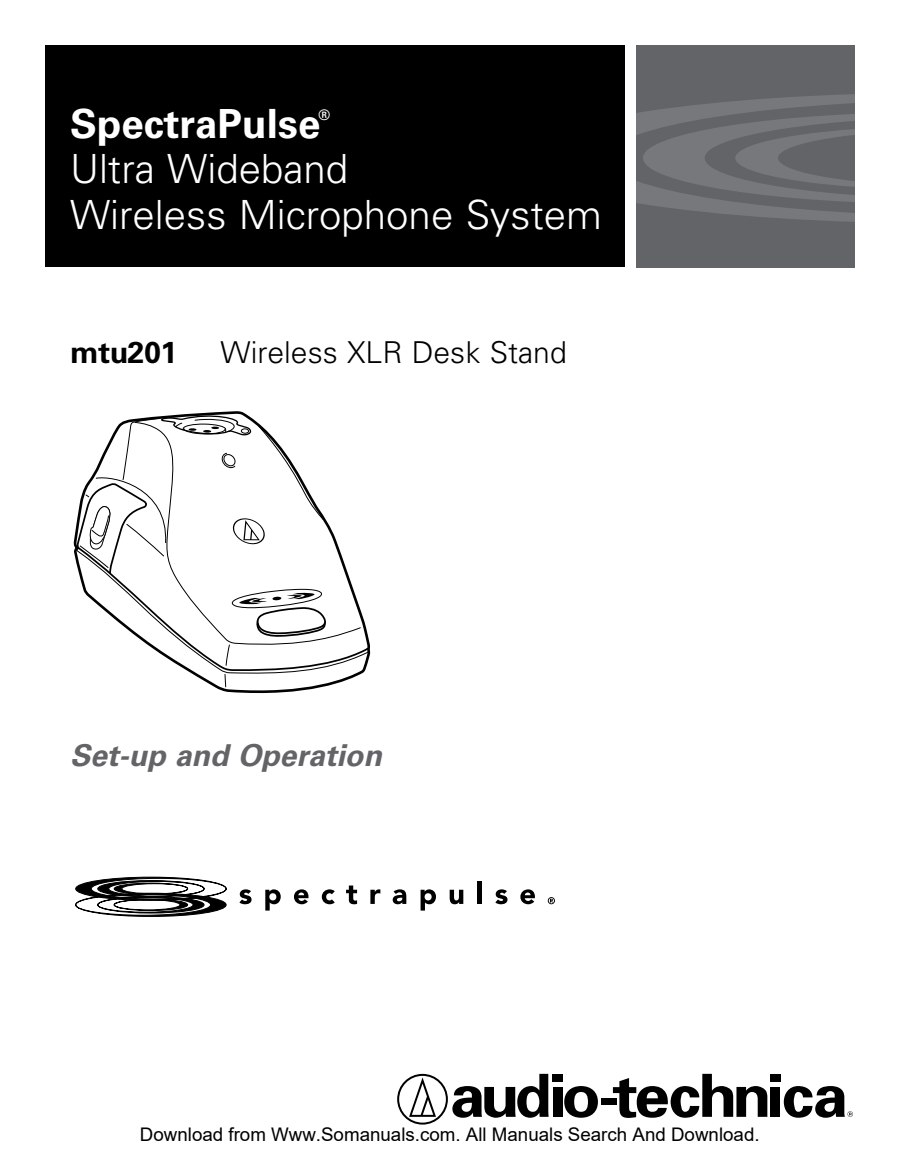
<style>
.page{position:relative;width:900px;height:1170px;background:#fff}
.page>*{position:absolute;margin:0;border:0;box-sizing:border-box;transform-origin:0 0}
.t1{font:300 40.25px/45.2px "Univers LT Std";color:#fff}
.t2{font:700 40.25px "Univers LT Std";color:#fff}
.t3{font:300 30.25px "Univers LT Std";color:#000}
.t4{font:italic 700 30.25px "Univers LT Std";color:#636467}
.t5{font:700 30.25px "Univers LT Std";color:#000}
.t6{font:18.75px "Arial";color:#000}
.t7{font:700 14.5px "Univers LT Std";color:#fff}
</style>
<div class="page">
<div style="left:636px;top:45px;width:219px;height:223px;background:#636467"></div>
<svg style="left:636px;top:94px;width:219px;height:128px"></svg>
<div style="left:45px;top:45px;width:580px;height:222px;background:#000"></div>
<svg style="left:75px;top:877px;width:152px;height:40px"></svg>
<svg style="left:239px;top:889px;width:13px;height:15px"></svg>
<svg style="left:265px;top:889px;width:16px;height:22px"></svg>
<svg style="left:294px;top:889px;width:15px;height:15px"></svg>
<svg style="left:322px;top:889px;width:13px;height:15px"></svg>
<svg style="left:346px;top:886px;width:11px;height:18px"></svg>
<svg style="left:370px;top:889px;width:10px;height:15px"></svg>
<svg style="left:393px;top:889px;width:13px;height:15px"></svg>
<svg style="left:421px;top:889px;width:15px;height:22px"></svg>
<svg style="left:450px;top:890px;width:13px;height:14px"></svg>
<hr style="left:478px;top:882px;width:4px;height:22px;background:#000">
<svg style="left:495px;top:889px;width:12px;height:15px"></svg>
<svg style="left:520px;top:889px;width:15px;height:15px"></svg>
<svg style="left:548px;top:897px;width:7px;height:7px"></svg>
<div style="left:553px;top:1087px;width:9px;height:30px;background:#000"></div>
<div style="left:552px;top:1074px;width:11px;height:8px;background:#000"></div>
<svg style="left:564px;top:1086px;width:34px;height:32px"></svg>
<div style="left:601px;top:1098px;width:16px;height:7px;background:#000"></div>
<svg style="left:613px;top:1074px;width:154px;height:44px"></svg>
<div style="left:771px;top:1087px;width:9px;height:30px;background:#000"></div>
<div style="left:770px;top:1074px;width:10px;height:8px;background:#000"></div>
<svg style="left:397px;top:1074px;width:152px;height:51px"></svg>
<svg style="left:784px;top:1086px;width:69px;height:32px"></svg>
<svg style="left:74px;top:411px;width:248px;height:282px"></svg>
<svg style="left:75px;top:412px;width:295px;height:275px"></svg>
<h1 class="t2" style="left:70px;top:100px;width:252px">SpectraPulse</h1>
<p class="t7" style="left:318px;top:106px;width:13px">®</p>
<h1 class="t1" style="left:70px;top:147px;width:534px">Ultra Wideband<br>Wireless Microphone System</h1>
<h2 class="t5" style="left:70px;top:335px;width:109px">mtu201</h2>
<h2 class="t3" style="left:221px;top:334px;width:348px">Wireless XLR Desk Stand</h2>
<h2 class="t4" style="left:70px;top:737px;width:313px">Set-up and Operation</h2>
<p class="t6" style="left:140px;top:1124px;width:621px">Download from Www.Somanuals.com. All Manuals Search And Download.</p>
</div>
